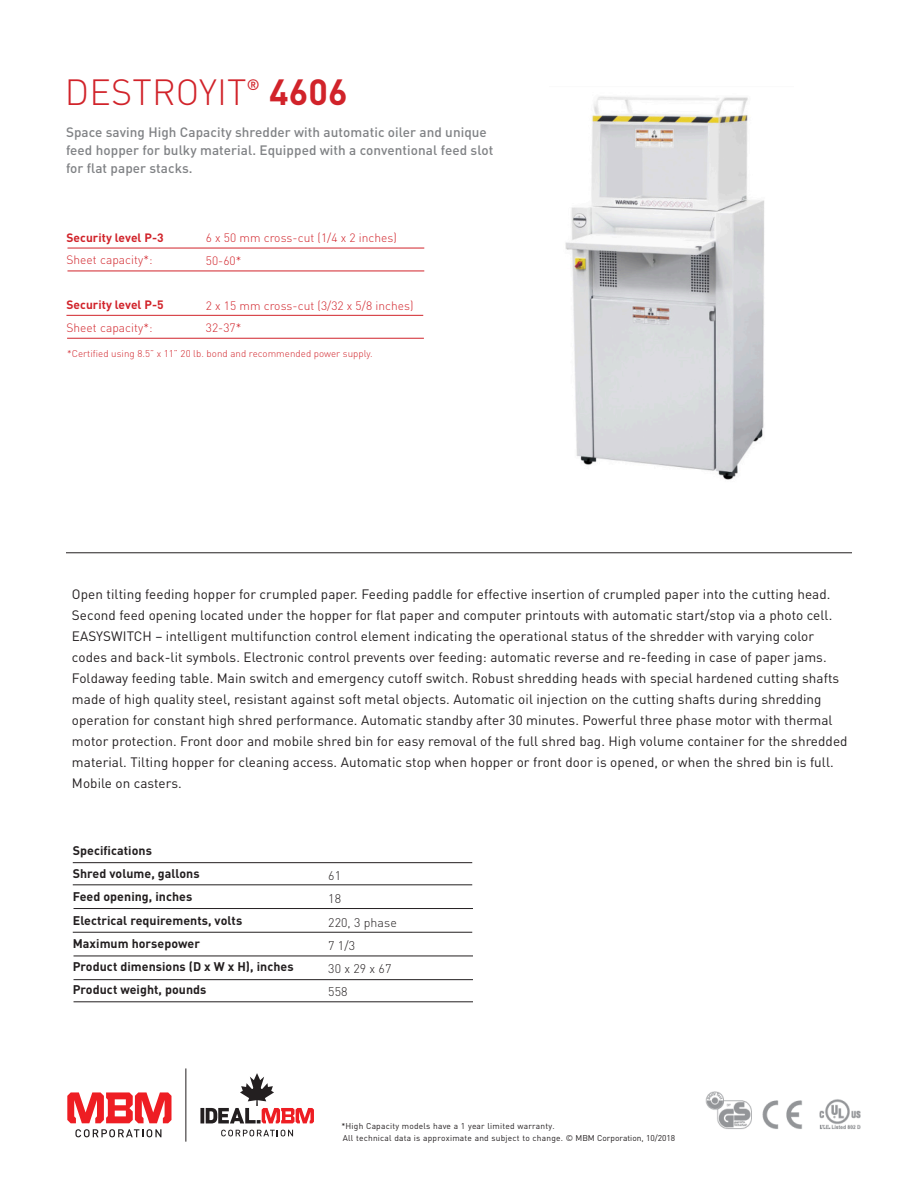
<style>
.page{position:relative;width:918px;height:1188px;background:#fff}
.page>*{position:absolute;margin:0;border:0;box-sizing:border-box;transform-origin:0 0}
.t1{font:300 36px "DIN";letter-spacing:.005em;color:#d1232a}
.t2{font:700 36px "DIN";color:#d1232a}
.t3{font:500 15px "DIN";color:#d1232a}
.t4{font:13.5px/21px "DIN";letter-spacing:.005em;color:#231f20}
.t5{font:500 13.5px "DIN";letter-spacing:.005em;color:#808285}
.t6{font:700 12.45px "DIN";letter-spacing:.005em;color:#231f20}
.t7{font:300 12.45px "DIN";letter-spacing:.005em;color:#231f20}
.t8{font:300 12px "DIN";letter-spacing:.005em;color:#d1232a}
.t9{font:700 12px "DIN";letter-spacing:.005em;color:#d1232a}
.t10{font:300 9.75px "DIN";letter-spacing:.005em;color:#d1232a}
.t11{font:8.4px "DIN";letter-spacing:.025em;color:#231f20}
</style>
<div class="page">
<img style="left:565px;top:96px;width:199px;height:384px">
<hr style="left:66px;top:315px;width:357px;height:1px;background:#d1232a">
<hr style="left:67px;top:338px;width:357px;height:1px;background:#d1232a">
<hr style="left:73px;top:862px;width:399px;height:1px;background:#231f20">
<hr style="left:73px;top:884px;width:399px;height:1px;background:#231f20">
<hr style="left:73px;top:932px;width:399px;height:1px;background:#231f20">
<hr style="left:74px;top:956px;width:399px;height:1px;background:#231f20">
<hr style="left:74px;top:1001px;width:399px;height:1px;background:#231f20">
<hr style="left:74px;top:908px;width:399px;height:1px;background:#231f20">
<svg style="left:75px;top:1129px;width:86px;height:8px"></svg>
<svg style="left:67px;top:1092px;width:105px;height:31px"></svg>
<svg style="left:221px;top:1130px;width:72px;height:6px"></svg>
<svg style="left:200px;top:1108px;width:4px;height:15px"></svg>
<svg style="left:206px;top:1073px;width:108px;height:50px"></svg>
<hr style="left:186px;top:1068px;width:1px;height:74px;background:#231f20">
<img style="left:705px;top:1091px;width:156px;height:38px">
<hr style="left:74px;top:979px;width:399px;height:1px;background:#231f20">
<hr style="left:66px;top:552px;width:786px;height:1px;background:#231f20">
<hr style="left:67px;top:248px;width:357px;height:1px;background:#d1232a">
<hr style="left:67px;top:271px;width:357px;height:1px;background:#d1232a">
<p class="t1" style="left:65px;top:70px;width:183px">DESTROYIT</p>
<p class="t3" style="left:247px;top:75px;width:14px">®</p>
<p class="t2" style="left:269px;top:68px;width:80px">4606</p>
<p class="t5" style="left:66px;top:124px;width:422px">Space saving High Capacity shredder with automatic oiler and unique</p>
<p class="t5" style="left:66px;top:142px;width:429px">feed hopper for bulky material. Equipped with a conventional feed slot</p>
<p class="t5" style="left:66px;top:160px;width:128px">for flat paper stacks.</p>
<p class="t8" style="left:206px;top:231px;width:193px">6 x 50 mm cross-cut (1/4 x 2 inches)</p>
<p class="t8" style="left:206px;top:253px;width:37px">50-60*</p>
<p class="t8" style="left:206px;top:298px;width:209px">2 x 15 mm cross-cut (3/32 x 5/8 inches)</p>
<p class="t8" style="left:206px;top:321px;width:37px">32-37*</p>
<p class="t10" style="left:67px;top:348px;width:307px">*Certified using 8.5” x 11” 20 lb. bond and recommended power supply.</p>
<p class="t9" style="left:66px;top:230px;width:99px">Security level P-3</p>
<p class="t8" style="left:66px;top:253px;width:88px">Sheet capacity*:</p>
<p class="t9" style="left:66px;top:297px;width:99px">Security level P-5</p>
<p class="t8" style="left:66px;top:320px;width:88px">Sheet capacity*:</p>
<p class="t4" style="left:72px;top:583px;width:777px">Open tilting feeding hopper for crumpled paper. Feeding paddle for effective insertion of crumpled paper into the cutting head.<br>Second feed opening located under the hopper for flat paper and computer printouts with automatic start/stop via a photo cell.<br>EASYSWITCH – intelligent multifunction control element indicating the operational status of the shredder with varying color codes and back-lit symbols. Electronic control prevents over feeding: automatic reverse and re-feeding in case of paper jams.<br>Foldaway feeding table. Main switch and emergency cutoff switch. Robust shredding heads with special hardened cutting shafts made of high quality steel, resistant against soft metal objects. Automatic oil injection on the cutting shafts during shredding operation for constant high shred performance. Automatic standby after 30 minutes. Powerful three phase motor with thermal motor protection. Front door and mobile shred bin for easy removal of the full shred bag. High volume container for the shredded material. Tilting hopper for cleaning access. Automatic stop when hopper or front door is opened, or when the shred bin is full.<br>Mobile on casters.</p>
<p class="t6" style="left:73px;top:842px;width:81px">Specifications</p>
<p class="t6" style="left:73px;top:865px;width:128px">Shred volume, gallons</p>
<p class="t6" style="left:73px;top:889px;width:121px">Feed opening, inches</p>
<p class="t6" style="left:73px;top:912px;width:171px">Electrical requirements, volts</p>
<p class="t6" style="left:73px;top:935px;width:129px">Maximum horsepower</p>
<p class="t6" style="left:73px;top:959px;width:222px">Product dimensions (D x W x H), inches</p>
<p class="t6" style="left:73px;top:982px;width:135px">Product weight, pounds</p>
<p class="t7" style="left:328px;top:868px;width:14px">61</p>
<p class="t7" style="left:328px;top:891px;width:14px">18</p>
<p class="t7" style="left:328px;top:914px;width:70px">220, 3 phase</p>
<p class="t7" style="left:328px;top:938px;width:28px">7 1/3</p>
<p class="t7" style="left:328px;top:961px;width:65px">30 x 29 x 67</p>
<p class="t7" style="left:328px;top:984px;width:21px">558</p>
<p class="t11" style="left:341px;top:1121px;width:215px">*High Capacity models have a 1 year limited warranty.</p>
<p class="t11" style="left:343px;top:1133px;width:334px">All technical data is approximate and subject to change. © MBM Corporation, 10/2018</p>
</div>
